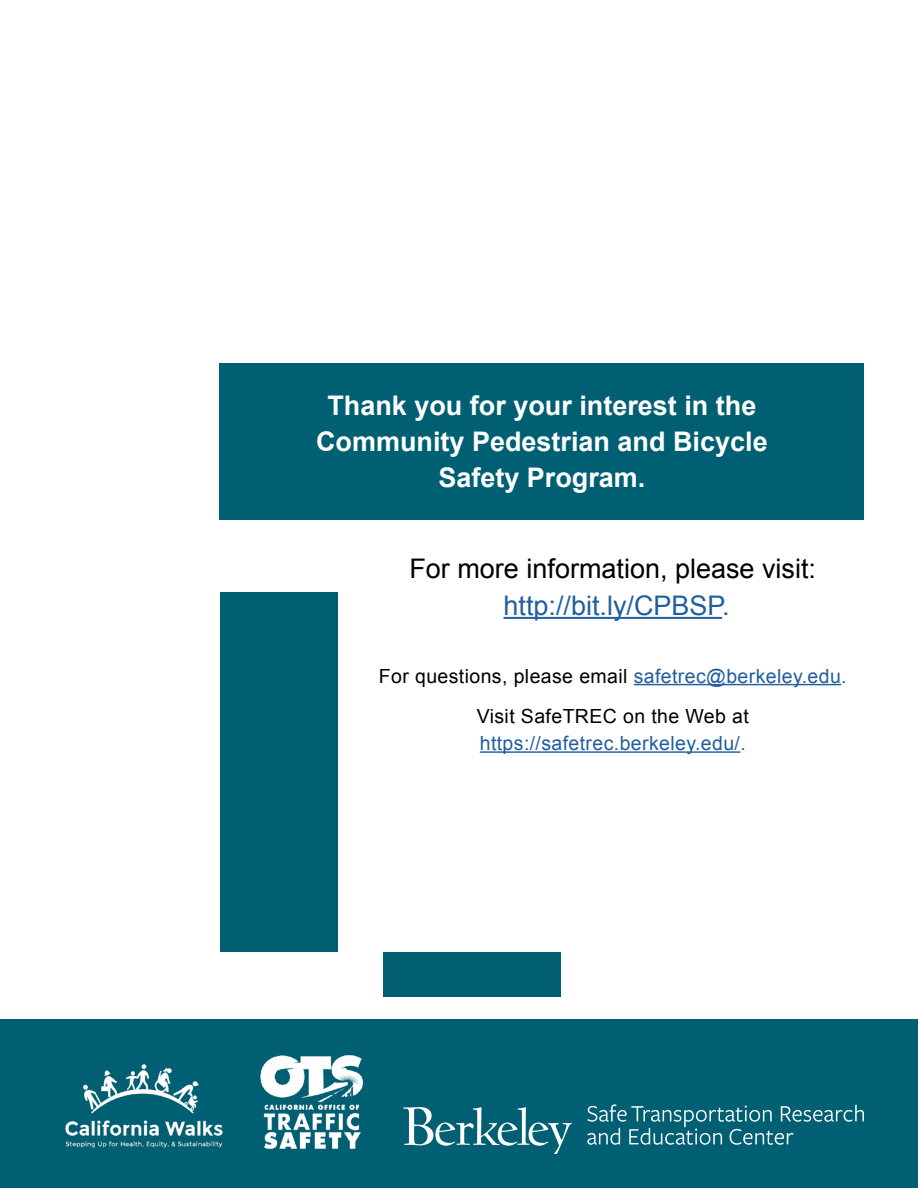
<style>
.page{position:relative;width:918px;height:1188px;background:#fff}
.page>*{position:absolute;margin:0;border:0;box-sizing:border-box;transform-origin:0 0}
.t1{font:700 27px/36px "Bvgxpb Arial";color:#fff;text-align:center}
.t2{font:27px "Mjhhsy Arial";color:#000}
.t3{font:27px "Mjhhsy Arial";color:#215e9e}
.t4{font:19.5px/40.5px "Mjhhsy Arial";letter-spacing:.02em;color:#000;text-align:center}
.t5{font:19.5px "Mjhhsy Arial";letter-spacing:.02em;color:#215e9e}
.s1{color:#215e9e}
</style>
<div class="page">
<div style="left:0;top:1020px;width:918px;height:168px;background:#005f73"></div>
<hr style="left:504px;top:617px;width:218px;height:2px;background:#215e9e">
<hr style="left:634px;top:684px;width:207px;height:1px;background:#215e9e">
<hr style="left:480px;top:751px;width:260px;height:2px;background:#215e9e">
<img style="left:260px;top:1055px;width:104px;height:95px">
<svg style="left:587px;top:1104px;width:277px;height:41px"></svg>
<svg style="left:403px;top:1107px;width:169px;height:46px"></svg>
<img style="left:65px;top:1064px;width:158px;height:84px">
<div style="left:220px;top:593px;width:118px;height:359px;background:#005f73"></div>
<div style="left:220px;top:363px;width:644px;height:156px;background:#005f73"></div>
<div style="left:383px;top:952px;width:178px;height:45px;background:#005f73"></div>
<p class="t1" style="left:316px;top:388px;width:453px">Thank you for your interest in the<br>Community Pedestrian and Bicycle<br>Safety Program.</p>
<p class="t2" style="left:409px;top:550px;width:408px">For more information, please visit:</p>
<p class="t3" style="left:504px;top:588px;width:228px">http://bit.ly/CPBSP.</p>
<p class="t4" style="left:379px;top:656px;width:469px">For questions, please email <span class="s1">safetrec@berkeley.edu.<br></span>Visit SafeTREC on the Web at</p>
<p class="t5" style="left:480px;top:730px;width:268px">https://safetrec.berkeley.edu/.</p>
</div>
